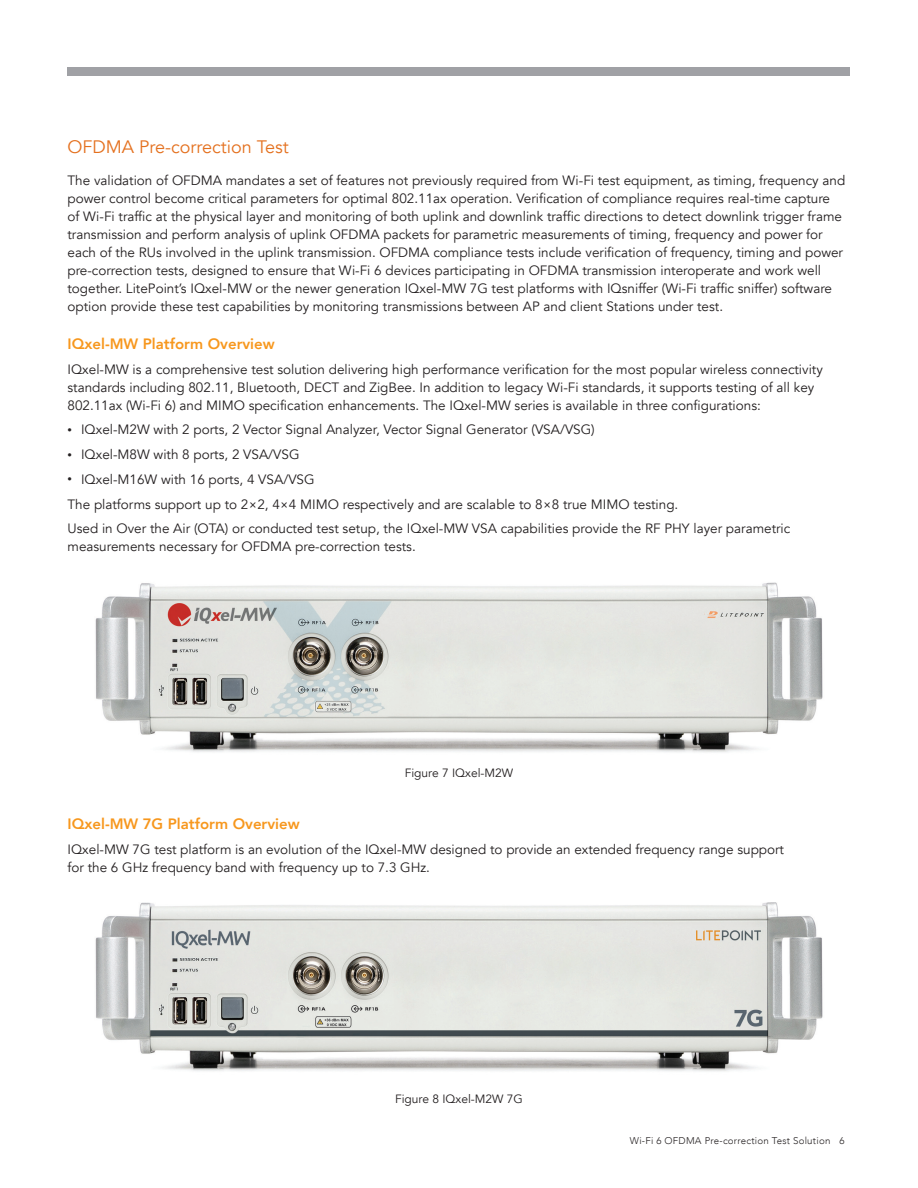
<style>
.page{position:relative;width:918px;height:1188px;background:#fff}
.page>*{position:absolute;margin:0;border:0;box-sizing:border-box;transform-origin:0 0}
.Subhead_1{font:18px "Avenir";color:#e4701e}
.Subhead_3{font:800 15px "Avenir";color:#f7971d}
.Subhead_3-2{font:13.5px/18px "Avenir";color:#231f20}
.Subhead_3-3{font:12px "Avenir";color:#231f20}
.t1{font:300 9.75px "Avenir";letter-spacing:.025em;color:#231f20}
.s1{font-size:9px}
</style>
<div class="page">
<div style="left:68px;top:68px;width:782px;height:8px;background:#a0a1a5"></div>
<img style="left:95px;top:902px;width:728px;height:170px">
<img style="left:95px;top:582px;width:728px;height:171px">
<p class="Subhead_1" style="left:68px;top:136px;width:223px">OFDMA Pre-correction Test</p>
<p class="Subhead_3-2" style="left:68px;top:171px;width:779px">The validation of OFDMA mandates a set of features not previously required from Wi-Fi test equipment, as timing, frequency and power control become critical parameters for optimal 802.11ax operation. Verification of compliance requires real-time capture of Wi-Fi traffic at the physical layer and monitoring of both uplink and downlink traffic directions to detect downlink trigger frame transmission and perform analysis of uplink OFDMA packets for parametric measurements of timing, frequency and power for each of the RUs involved in the uplink transmission. OFDMA compliance tests include verification of frequency, timing and power pre-correction tests, designed to ensure that Wi-Fi 6 devices participating in OFDMA transmission interoperate and work well together. LitePoint’s IQxel-MW or the newer generation IQxel-MW 7G test platforms with IQsniffer (Wi-Fi traffic sniffer) software option provide these test capabilities by monitoring transmissions between AP and client Stations under test.</p>
<p class="Subhead_3" style="left:68px;top:332px;width:209px">IQxel-MW Platform Overview</p>
<p class="Subhead_3-2" style="left:68px;top:360px;width:757px">IQxel-MW is a comprehensive test solution delivering high performance verification for the most popular wireless connectivity standards including 802.11, Bluetooth, DECT and ZigBee. In addition to legacy Wi-Fi standards, it supports testing of all key<br>802.11ax (Wi-Fi 6) and MIMO specification enhancements. The IQxel-MW series is available in three configurations:</p>
<p class="Subhead_3-2" style="left:68px;top:421px;width:529px"><span class="s1">•</span> IQxel-M2W with 2 ports, 2 Vector Signal Analyzer, Vector Signal Generator (VSA/VSG)</p>
<p class="Subhead_3-2" style="left:68px;top:446px;width:234px"><span class="s1">•</span> IQxel-M8W with 8 ports, 2 VSA/VSG</p>
<p class="Subhead_3-2" style="left:68px;top:470px;width:249px"><span class="s1">•</span> IQxel-M16W with 16 ports, 4 VSA/VSG</p>
<p class="Subhead_3-2" style="left:68px;top:495px;width:612px">The platforms support up to 2×2, 4×4 MIMO respectively and are scalable to 8×8 true MIMO testing.</p>
<p class="Subhead_3-2" style="left:68px;top:520px;width:724px">Used in Over the Air (OTA) or conducted test setup, the IQxel-MW VSA capabilities provide the RF PHY layer parametric measurements necessary for OFDMA pre-correction tests.</p>
<p class="Subhead_3-3" style="left:405px;top:766px;width:110px">Figure 7 IQxel-M2W</p>
<p class="Subhead_3" style="left:68px;top:812px;width:234px">IQxel-MW 7G Platform Overview</p>
<p class="Subhead_3-2" style="left:68px;top:841px;width:718px">IQxel-MW 7G test platform is an evolution of the IQxel-MW designed to provide an extended frequency range support for the 6 GHz frequency band with frequency up to 7.3 GHz.</p>
<p class="Subhead_3-3" style="left:395px;top:1091px;width:129px">Figure 8 IQxel-M2W 7G</p>
<p class="t1" style="left:630px;top:1135px;width:216px">Wi-Fi 6 OFDMA Pre-correction Test Solution 6</p>
</div>
